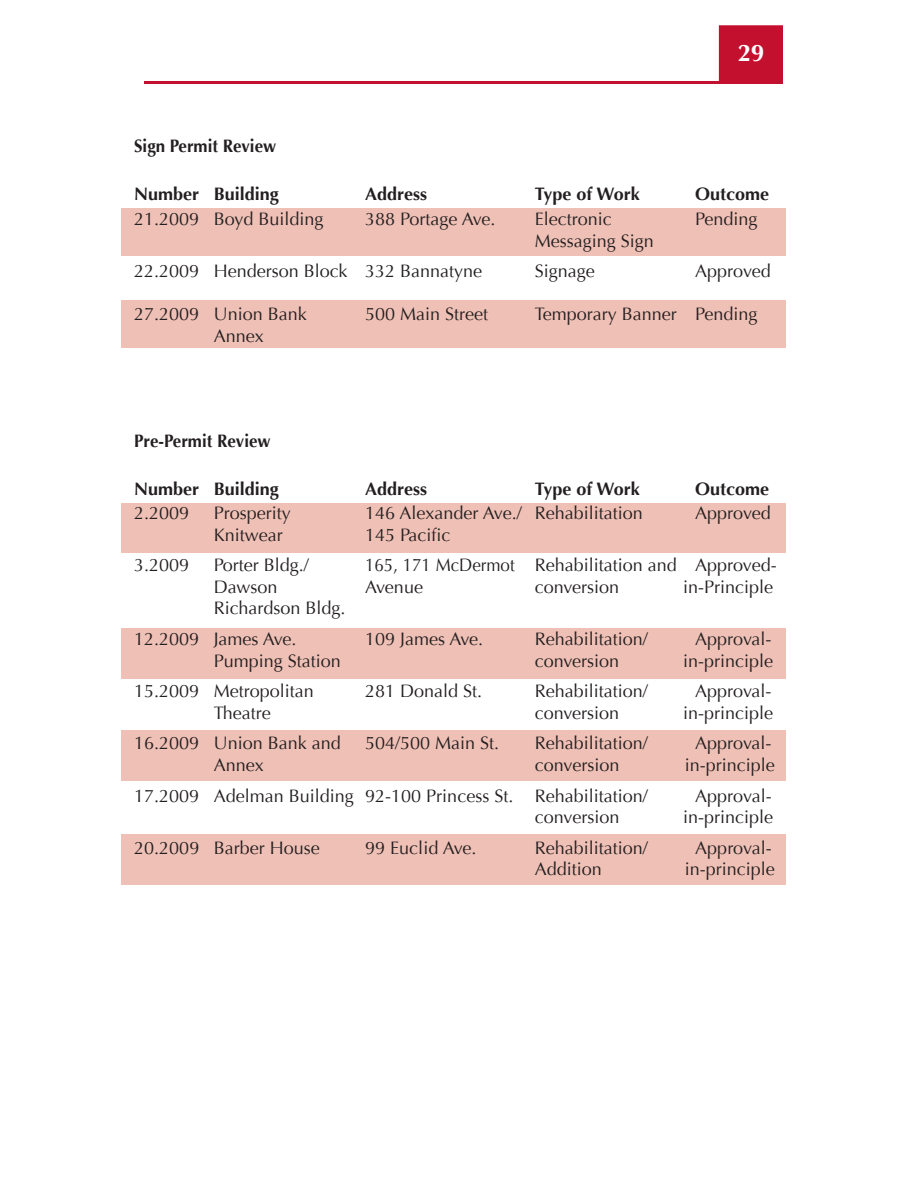
<style>
.page{position:relative;width:918px;height:1188px;background:#fff}
.page>*{position:absolute;margin:0;border:0;box-sizing:border-box;transform-origin:0 0}
.t1{font:700 24px "Optima";color:#fff}
.t2{font:18px/30.6px "Optima";color:#231f20}
.t3{font:700 18px "Optima";color:#231f20}
.t4{font:18px "Optima";color:#231f20;scale:.94 1}
.t5{font:700 18px "Optima";color:#231f20;scale:.94 1}
</style>
<div class="page">
<hr style="left:144px;top:81px;width:639px;height:3px;background:#c3102f">
<div style="left:719px;top:25px;width:64px;height:56px;background:#c3102f"></div>
<div style="left:121px;top:834px;width:665px;height:51px;background:#efc0b5"></div>
<div style="left:121px;top:730px;width:665px;height:51px;background:#efc0b5"></div>
<div style="left:121px;top:628px;width:665px;height:51px;background:#efc0b5"></div>
<div style="left:121px;top:503px;width:665px;height:49px;background:#efc0b5"></div>
<div style="left:121px;top:300px;width:665px;height:48px;background:#efc0b5"></div>
<div style="left:121px;top:208px;width:665px;height:48px;background:#efc0b5"></div>
<h1 class="t1" style="left:738px;top:39px;width:28px">29</h1>
<p class="t5" style="left:134px;top:135px;width:153px">Sign Permit Review</p>
<p class="t3" style="left:134px;top:183px;width:195px">Number Building A</p>
<p class="t3" style="left:377px;top:183px;width:52px">ddress</p>
<p class="t3" style="left:535px;top:183px;width:141px">Type of Work O</p>
<p class="t3" style="left:710px;top:183px;width:61px">utcome</p>
<p class="t2" style="left:134px;top:204px;width:191px">21.2009 Boyd Building</p>
<p class="t2" style="left:365px;top:204px;width:132px">388 Portage Ave.</p>
<p class="t2" style="left:535px;top:204px;width:79px">Electronic</p>
<p class="t2" style="left:695px;top:204px;width:64px">Pending</p>
<p class="t2" style="left:535px;top:226px;width:121px">Messaging Sign</p>
<p class="t2" style="left:134px;top:256px;width:350px">22.2009 Henderson Block 332 Bannatyne</p>
<p class="t2" style="left:535px;top:256px;width:62px">Signage</p>
<p class="t2" style="left:695px;top:256px;width:77px">Approved</p>
<p class="t2" style="left:134px;top:299px;width:174px">27.2009 Union Bank</p>
<p class="t2" style="left:365px;top:299px;width:125px">500 Main Street</p>
<p class="t2" style="left:535px;top:299px;width:224px">Temporary Banner Pending</p>
<p class="t2" style="left:214px;top:321px;width:52px">Annex</p>
<p class="t5" style="left:134px;top:431px;width:147px">Pre-Permit Review</p>
<p class="t3" style="left:134px;top:479px;width:195px">Number Building A</p>
<p class="t3" style="left:377px;top:479px;width:52px">ddress</p>
<p class="t3" style="left:535px;top:479px;width:141px">Type of Work O</p>
<p class="t3" style="left:710px;top:479px;width:61px">utcome</p>
<p class="t2" style="left:134px;top:498px;width:57px">2.2009</p>
<p class="t2" style="left:214px;top:498px;width:79px">Prosperity</p>
<p class="t2" style="left:365px;top:498px;width:279px">146 Alexander Ave./ Rehabilitation</p>
<p class="t2" style="left:695px;top:498px;width:77px">Approved</p>
<p class="t2" style="left:214px;top:520px;width:71px">Knitwear</p>
<p class="t2" style="left:365px;top:520px;width:87px">145 Pacific</p>
<p class="t2" style="left:134px;top:550px;width:57px">3.2009</p>
<p class="t2" style="left:214px;top:550px;width:97px">Porter Bldg./</p>
<p class="t4" style="left:365px;top:555px;width:438px">165, 171 McDermot Rehabilitation and Approved-</p>
<p class="t2" style="left:214px;top:572px;width:65px">Dawson</p>
<p class="t2" style="left:365px;top:572px;width:59px">Avenue</p>
<p class="t2" style="left:535px;top:572px;width:86px">conversion</p>
<p class="t2" style="left:683px;top:572px;width:92px">in-Principle</p>
<p class="t2" style="left:134px;top:593px;width:213px;text-indent:80px">Richardson Bldg.<br>12.2009 James Ave.</p>
<p class="t2" style="left:365px;top:624px;width:119px">109 James Ave.</p>
<p class="t2" style="left:535px;top:624px;width:115px">Rehabilitation/</p>
<p class="t2" style="left:695px;top:624px;width:76px">Approval-</p>
<p class="t2" style="left:214px;top:646px;width:129px">Pumping Station</p>
<p class="t2" style="left:535px;top:646px;width:86px">conversion</p>
<p class="t2" style="left:683px;top:646px;width:92px">in-principle</p>
<p class="t2" style="left:134px;top:676px;width:181px">15.2009 Metropolitan</p>
<p class="t2" style="left:365px;top:676px;width:119px">281 Donald St.</p>
<p class="t2" style="left:535px;top:676px;width:115px">Rehabilitation/</p>
<p class="t2" style="left:695px;top:676px;width:76px">Approval-</p>
<p class="t2" style="left:214px;top:698px;width:59px">Theatre</p>
<p class="t2" style="left:535px;top:698px;width:86px">conversion</p>
<p class="t2" style="left:683px;top:698px;width:92px">in-principle</p>
<p class="t2" style="left:134px;top:728px;width:208px">16.2009 Union Bank and</p>
<p class="t2" style="left:365px;top:728px;width:136px">504/500 Main St.</p>
<p class="t2" style="left:535px;top:728px;width:115px">Rehabilitation/</p>
<p class="t2" style="left:695px;top:728px;width:74px">Approval-</p>
<p class="t2" style="left:214px;top:750px;width:52px">Annex</p>
<p class="t2" style="left:535px;top:750px;width:86px">conversion</p>
<p class="t2" style="left:685px;top:750px;width:92px">in-principle</p>
<p class="t2" style="left:134px;top:781px;width:515px">17.2009 Adelman Building 92-100 Princess St. Rehabilitation/</p>
<p class="t2" style="left:695px;top:781px;width:76px">Approval-</p>
<p class="t2" style="left:535px;top:802px;width:86px">conversion</p>
<p class="t2" style="left:683px;top:802px;width:92px">in-principle</p>
<p class="t2" style="left:134px;top:833px;width:187px">20.2009 Barber House</p>
<p class="t2" style="left:365px;top:833px;width:113px">99 Euclid Ave.</p>
<p class="t2" style="left:535px;top:833px;width:115px">Rehabilitation/</p>
<p class="t2" style="left:695px;top:833px;width:76px">Approval-</p>
<p class="t2" style="left:535px;top:854px;width:69px">Addition</p>
<p class="t2" style="left:685px;top:854px;width:92px">in-principle</p>
</div>
